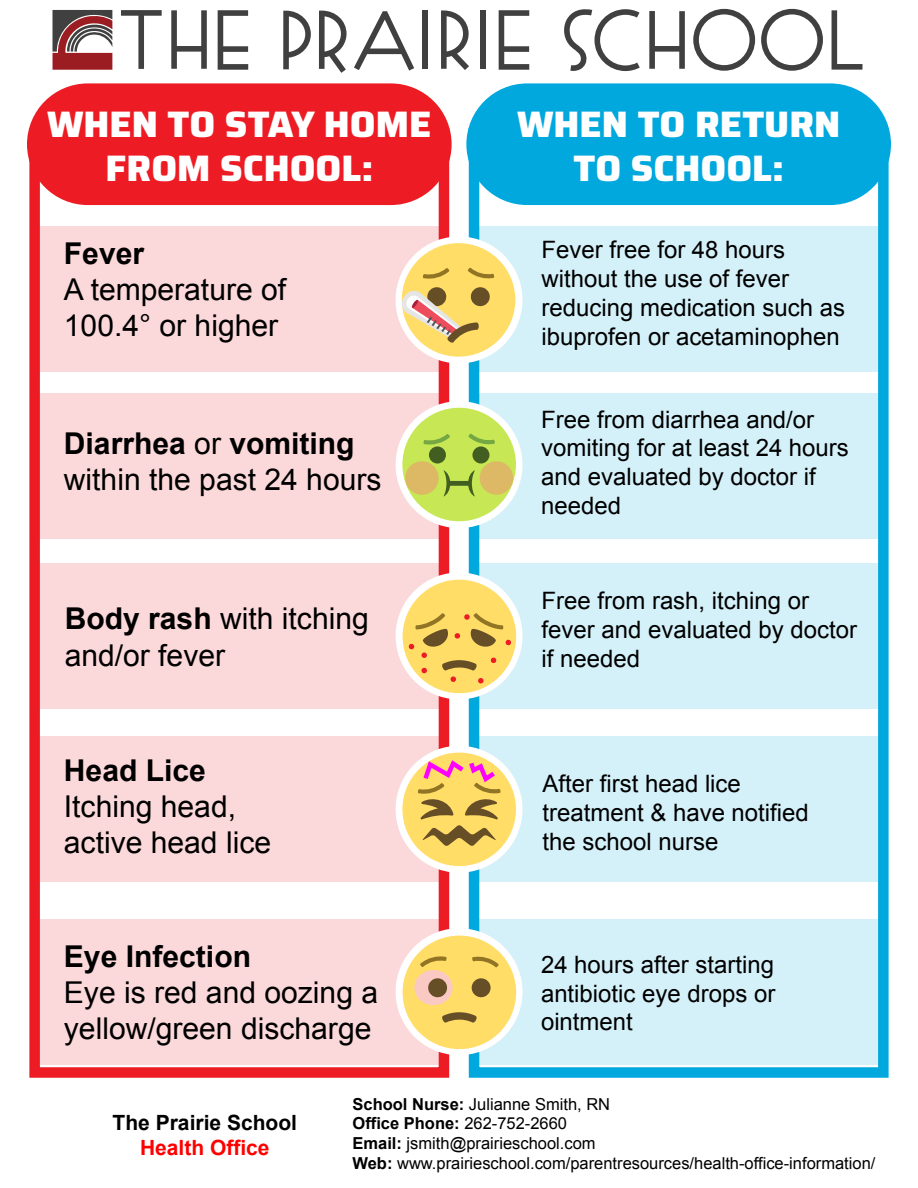
<style>
.page{position:relative;width:918px;height:1188px;background:#fff}
.page>*{position:absolute;margin:0;border:0;box-sizing:border-box;transform-origin:0 0}
.t1{font:800 36.9px/44.2px "Saira";color:#fff;text-align:center}
.t2{font:30px/36.2px "Arial";color:#000}
.t3{font:700 30px "Arial";color:#000}
.t4{font:24px/28.8px "Arial";color:#000}
.t5{font:700 21px "Arial";color:#000}
.t6{font:700 21px "Arial";color:#f00}
.t7{font:16.5px/19.8px "Arial";color:#000}
.s1{font-weight:700}
</style>
<div class="page">
<div style="left:474px;top:919px;width:409px;height:145px;background:#d4f0f9"></div>
<div style="left:35px;top:919px;width:409px;height:145px;background:#fbd8da"></div>
<div style="left:35px;top:563px;width:409px;height:146px;background:#fbd8da"></div>
<div style="left:474px;top:737px;width:409px;height:145px;background:#d4f0f9"></div>
<div style="left:35px;top:737px;width:409px;height:145px;background:#fbd8da"></div>
<div style="left:474px;top:563px;width:409px;height:146px;background:#d4f0f9"></div>
<div style="left:35px;top:227px;width:409px;height:145px;background:#fbd8da"></div>
<div style="left:474px;top:227px;width:409px;height:145px;background:#d4f0f9"></div>
<div style="left:35px;top:393px;width:409px;height:146px;background:#fbd8da"></div>
<div style="left:474px;top:393px;width:409px;height:146px;background:#d4f0f9"></div>
<div style="left:466px;top:83px;width:425px;height:122px;background:#00a8de;border-radius:61px"></div>
<div style="left:469px;top:128px;width:420px;height:950px;border:10px solid #00a8de"></div>
<div style="left:27px;top:83px;width:425px;height:122px;background:#ed1c24;border-radius:61px"></div>
<div style="left:29px;top:128px;width:420px;height:950px;border:10px solid #ed1c24"></div>
<svg style="left:395px;top:233px;width:128px;height:134px"></svg>
<svg style="left:395px;top:397px;width:128px;height:135px"></svg>
<div style="left:480px;top:461px;width:33px;height:34px;background:#ddb865;border-radius:50%"></div>
<div style="left:405px;top:461px;width:34px;height:34px;background:#ddb865;border-radius:50%"></div>
<svg style="left:395px;top:924px;width:128px;height:135px"></svg>
<svg style="left:395px;top:568px;width:128px;height:135px"></svg>
<svg style="left:395px;top:742px;width:128px;height:135px"></svg>
<svg style="left:121px;top:10px;width:41px;height:59px"></svg>
<svg style="left:171px;top:10px;width:36px;height:59px"></svg>
<svg style="left:218px;top:10px;width:30px;height:60px"></svg>
<svg style="left:283px;top:11px;width:28px;height:58px"></svg>
<svg style="left:319px;top:11px;width:28px;height:62px"></svg>
<svg style="left:354px;top:11px;width:60px;height:60px"></svg>
<div style="left:422px;top:10px;width:6px;height:59px;background:#404041"></div>
<div style="left:480px;top:10px;width:6px;height:59px;background:#404041"></div>
<svg style="left:499px;top:10px;width:30px;height:60px"></svg>
<svg style="left:441px;top:10px;width:28px;height:60px"></svg>
<svg style="left:564px;top:9px;width:76px;height:62px"></svg>
<svg style="left:693px;top:9px;width:62px;height:62px"></svg>
<svg style="left:761px;top:9px;width:62px;height:62px"></svg>
<svg style="left:649px;top:11px;width:36px;height:58px"></svg>
<svg style="left:832px;top:10px;width:30px;height:60px"></svg>
<svg style="left:52px;top:10px;width:60px;height:60px"></svg>
<h1 class="t1" style="left:47px;top:101px;width:386px">WHEN TO STAY HOME<br>FROM SCHOOL:</h1>
<p class="t3" style="left:64px;top:234px;width:82px">Fever</p>
<p class="t2" style="left:64px;top:272px;width:224px">A temperature of<br>100.4° or higher</p>
<p class="t2" style="left:64px;top:426px;width:319px"><span class="s1">Diarrhea</span> or <span class="s1">vomiting </span>within the past 24 hours</p>
<p class="t2" style="left:65px;top:601px;width:306px"><span class="s1">Body rash</span> with itching and/or fever</p>
<p class="t3" style="left:64px;top:751px;width:144px">Head Lice</p>
<p class="t2" style="left:64px;top:789px;width:209px">Itching head, active head lice</p>
<p class="t3" style="left:64px;top:937px;width:189px">Eye Infection</p>
<p class="t2" style="left:64px;top:975px;width:316px">Eye is red and oozing a yellow/green discharge</p>
<h1 class="t1" style="left:517px;top:101px;width:325px">WHEN TO RETURN<br>TO SCHOOL:</h1>
<p class="t4" style="left:542px;top:236px;width:305px">Fever free for 48 hours without the use of fever reducing medication such as ibuprofen or acetaminophen</p>
<p class="t4" style="left:541px;top:405px;width:309px">Free from diarrhea and/or vomiting for at least 24 hours and evaluated by doctor if needed</p>
<p class="t4" style="left:542px;top:586px;width:317px">Free from rash, itching or fever and evaluated by doctor if needed</p>
<p class="t4" style="left:543px;top:769px;width:268px">After first head lice treatment &amp; have notified the school nurse</p>
<p class="t4" style="left:541px;top:950px;width:236px;text-align:justify">24 hours after starting antibiotic eye drops or ointment</p>
<p class="t5" style="left:113px;top:1108px;width:186px">The Prairie School</p>
<p class="t6" style="left:140px;top:1134px;width:131px">Health Office</p>
<p class="t7" style="left:353px;top:1094px;width:524px"><span class="s1">School Nurse:</span> Julianne Smith, RN<br><span class="s1">Office Phone:</span> 262-752-2660<br><span class="s1">Email:</span> jsmith@prairieschool.com<br><span class="s1">Web:</span> www.prairieschool.com/parentresources/health-office-information/</p>
</div>
